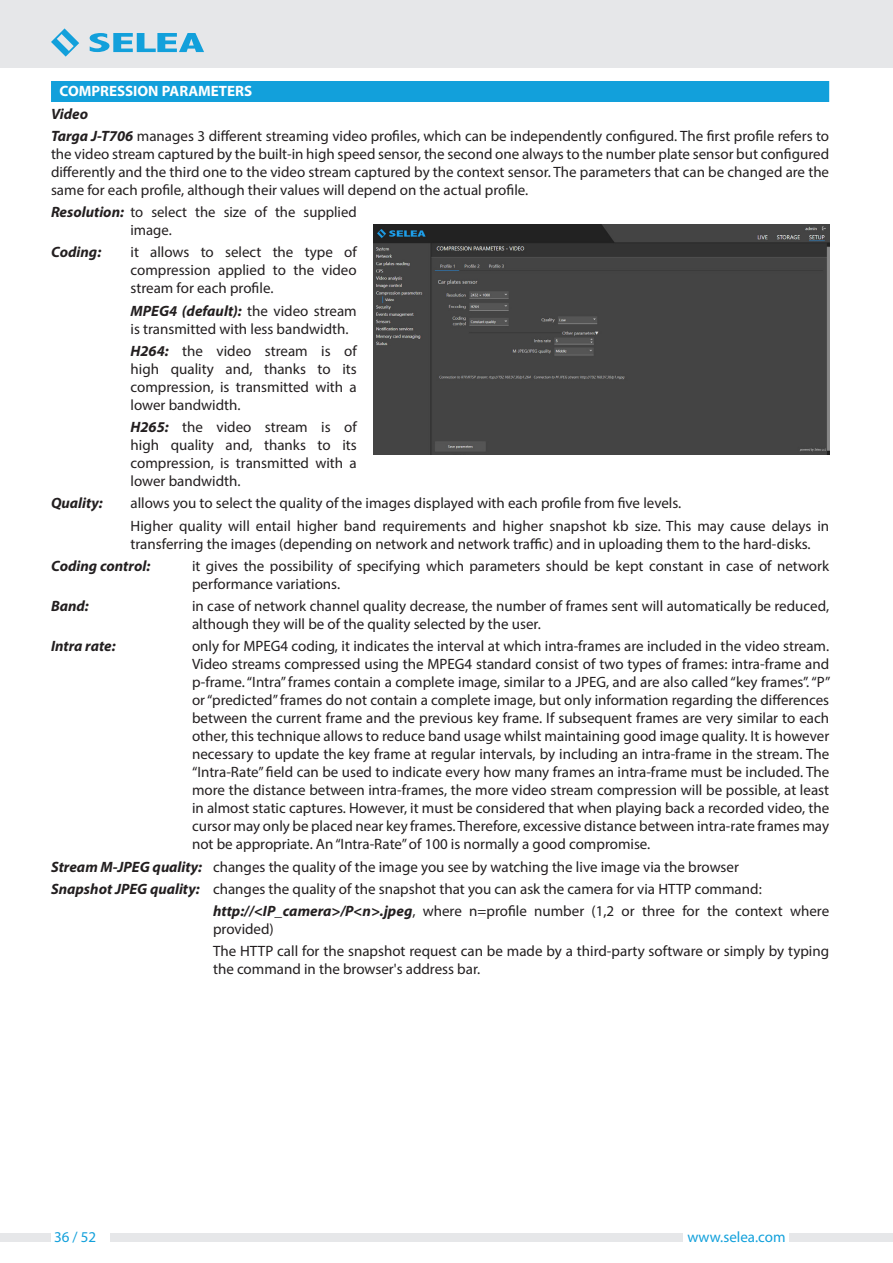
<style>
.page{position:relative;width:893px;height:1263px;background:#fff}
.page>*{position:absolute;margin:0;border:0;box-sizing:border-box;transform-origin:0 0}
.testo_corrente_10pt{font:15px/18px "Myriad Pro";color:#231f20}
.testo_corrente_10pt-2{font:italic 700 15px "Myriad Pro";color:#231f20}
.titolo_schede_setup{font:700 15px "Myriad Pro";color:#fff}
.t1{font:15px "Myriad Pro";color:#12a0db}
.titoletti_piccoli{font:italic 700 15px "Myriad Pro";color:#231f20}
.s1{font-weight:700;font-style:italic}
</style>
<div class="page">
<div style="left:0;top:0;width:893px;height:68px;background:#e6e7e9"></div>
<div style="left:0;top:1233px;width:51px;height:9px;background:#e6e7e9"></div>
<div style="left:789px;top:1233px;width:104px;height:9px;background:#e6e7e9"></div>
<div style="left:110px;top:1233px;width:573px;height:9px;background:#e6e7e9"></div>
<svg style="left:51px;top:28px;width:28px;height:29px"></svg>
<svg style="left:90px;top:33px;width:114px;height:19px"></svg>
<div style="left:51px;top:81px;width:778px;height:21px;background:#12a0db"></div>
<img style="left:374px;top:224px;width:455px;height:230px">
<p class="titolo_schede_setup" style="left:60px;top:81px;width:194px">COMPRESSION PARAMETERS</p>
<p class="titoletti_piccoli" style="left:51px;top:104px;width:39px">Video</p>
<p class="testo_corrente_10pt" style="left:51px;top:127px;width:780px;text-align:justify"><span class="s1">Targa J-T706</span> manages 3 different streaming video profiles, which can be independently configured. The first profile refers to the video stream captured by the built-in high speed sensor, the second one always to the number plate sensor but configured differently and the third one to the video stream captured by the context sensor. The parameters that can be changed are the same for each profile, although their values will depend on the actual profile.</p>
<p class="testo_corrente_10pt" style="left:131px;top:203px;width:228px;text-indent:-80px"><span class="s1">Resolution:</span> to select the size of the supplied image.</p>
<p class="testo_corrente_10pt-2" style="left:51px;top:242px;width:52px">Coding:</p>
<p class="testo_corrente_10pt" style="left:131px;top:243px;width:228px;text-align:justify">it allows to select the type of compression applied to the video stream for each profile.</p>
<p class="testo_corrente_10pt" style="left:131px;top:301px;width:228px"><span class="s1">MPEG4 (default):</span> the video stream is transmitted with less bandwidth.</p>
<p class="testo_corrente_10pt" style="left:131px;top:342px;width:228px;text-align:justify"><span class="s1">H264:</span> the video stream is of high quality and, thanks to its compression, is transmitted with a lower bandwidth.</p>
<p class="testo_corrente_10pt" style="left:131px;top:418px;width:228px;text-align:justify"><span class="s1">H265:</span> the video stream is of high quality and, thanks to its compression, is transmitted with a lower bandwidth.</p>
<p class="testo_corrente_10pt-2" style="left:51px;top:494px;width:53px">Quality:</p>
<p class="testo_corrente_10pt" style="left:131px;top:494px;width:552px">allows you to select the quality of the images displayed with each profile from five levels.</p>
<p class="testo_corrente_10pt" style="left:131px;top:516px;width:700px">Higher quality will entail higher band requirements and higher snapshot kb size. This may cause delays in transferring the images (depending on network and network traffic) and in uploading them to the hard-disks.</p>
<p class="testo_corrente_10pt-2" style="left:51px;top:556px;width:101px">Coding control:</p>
<p class="testo_corrente_10pt" style="left:192px;top:557px;width:639px">it gives the possibility of specifying which parameters should be kept constant in case of network performance variations.</p>
<p class="testo_corrente_10pt-2" style="left:51px;top:596px;width:39px">Band:</p>
<p class="testo_corrente_10pt" style="left:192px;top:597px;width:639px">in case of network channel quality decrease, the number of frames sent will automatically be reduced, although they will be of the quality selected by the user.</p>
<p class="testo_corrente_10pt-2" style="left:51px;top:637px;width:66px">Intra rate:</p>
<p class="testo_corrente_10pt" style="left:192px;top:637px;width:640px;text-align:justify">only for MPEG4 coding, it indicates the interval at which intra-frames are included in the video stream.<br>Video streams compressed using the MPEG4 standard consist of two types of frames: intra-frame and p-frame. “Intra” frames contain a complete image, similar to a JPEG, and are also called “key frames”. “P” or “predicted” frames do not contain a complete image, but only information regarding the differences between the current frame and the previous key frame. If subsequent frames are very similar to each other, this technique allows to reduce band usage whilst maintaining good image quality. It is however necessary to update the key frame at regular intervals, by including an intra-frame in the stream. The “Intra-Rate” field can be used to indicate every how many frames an intra-frame must be included. The more the distance between intra-frames, the more video stream compression will be possible, at least in almost static captures. However, it must be considered that when playing back a recorded video, the cursor may only be placed near key frames. Therefore, excessive distance between intra-rate frames may not be appropriate. An “Intra-Rate” of 100 is normally a good compromise.</p>
<p class="testo_corrente_10pt" style="left:51px;top:857px;width:689px"><span class="s1">Stream M-JPEG quality:</span> changes the quality of the image you see by watching the live image via the browser</p>
<p class="testo_corrente_10pt" style="left:51px;top:880px;width:712px"><span class="s1">Snapshot JPEG quality:</span> changes the quality of the snapshot that you can ask the camera for via HTTP command:</p>
<p class="testo_corrente_10pt" style="left:213px;top:902px;width:618px"><span class="s1">http://&lt;IP_camera&gt;/P&lt;n&gt;.jpeg</span>, where n=profile number (1,2 or three for the context where provided)</p>
<p class="testo_corrente_10pt" style="left:213px;top:942px;width:618px">The HTTP call for the snapshot request can be made by a third-party software or simply by typing the command in the browser's address bar.</p>
<p class="t1" style="left:54px;top:1228px;width:44px">36 / 52</p>
<p class="t1" style="left:687px;top:1227px;width:100px">www.selea.com</p>
</div>
